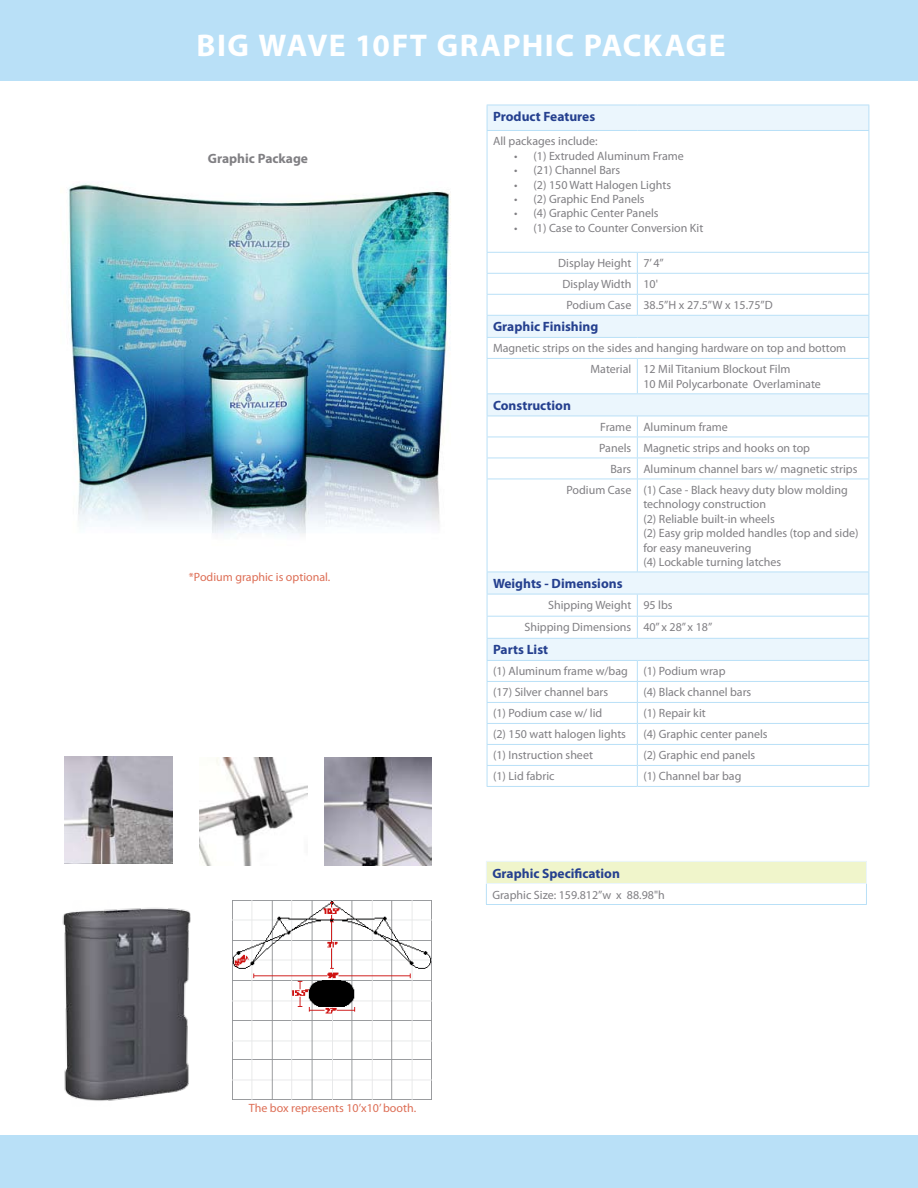
<style>
.page{position:relative;width:918px;height:1188px;background:#fff}
.page>*{position:absolute;margin:0;border:0;box-sizing:border-box;transform-origin:0 0}
.t1{font:700 31.5px "Myriad Pro";letter-spacing:.045em;color:#fff}
.t2{font:700 13.5px "Myriad Pro";color:#25408f}
.t3{font:700 13.5px "Myriad Pro";color:#807f83}
.t4{font:12px/14.4px "Myriad Pro";color:#807f83}
.t5{font:12px "Myriad Pro";color:#dd6e55}
</style>
<div class="page">
<div style="left:0;top:0;width:918px;height:81px;background:#b9e0f7"></div>
<div style="left:0;top:1135px;width:918px;height:53px;background:#b9e0f7"></div>
<img style="left:62px;top:908px;width:129px;height:193px">
<img style="left:65px;top:756px;width:108px;height:108px">
<img style="left:200px;top:757px;width:108px;height:108px">
<img style="left:324px;top:757px;width:108px;height:108px">
<img style="left:68px;top:183px;width:383px;height:352px">
<div style="left:488px;top:106px;width:381px;height:24px;background:#ebf6fd"></div>
<svg style="left:488px;top:131px;width:381px;height:655px"></svg>
<svg style="left:488px;top:438px;width:381px;height:243px"></svg>
<hr style="left:487px;top:105px;width:150px;height:1px;background:#b9e0f7">
<svg style="left:487px;top:105px;width:1px;height:25px"></svg>
<hr style="left:637px;top:105px;width:232px;height:1px;background:#b9e0f7">
<svg style="left:869px;top:105px;width:1px;height:25px"></svg>
<hr style="left:487px;top:130px;width:150px;height:1px;background:#b9e0f7">
<hr style="left:487px;top:131px;width:1px;height:121px;background:#b9e0f7">
<hr style="left:637px;top:130px;width:232px;height:1px;background:#b9e0f7">
<hr style="left:869px;top:131px;width:1px;height:121px;background:#b9e0f7">
<hr style="left:487px;top:252px;width:150px;height:1px;background:#b9e0f7">
<hr style="left:637px;top:252px;width:232px;height:1px;background:#b9e0f7">
<hr style="left:487px;top:273px;width:150px;height:1px;background:#b9e0f7">
<hr style="left:637px;top:273px;width:232px;height:1px;background:#b9e0f7">
<hr style="left:487px;top:294px;width:150px;height:1px;background:#b9e0f7">
<hr style="left:637px;top:294px;width:232px;height:1px;background:#b9e0f7">
<svg style="left:637px;top:253px;width:1px;height:62px"></svg>
<hr style="left:487px;top:315px;width:150px;height:1px;background:#b9e0f7">
<hr style="left:637px;top:315px;width:232px;height:1px;background:#b9e0f7">
<hr style="left:487px;top:337px;width:150px;height:1px;background:#b9e0f7">
<svg style="left:487px;top:253px;width:1px;height:105px"></svg>
<hr style="left:637px;top:337px;width:232px;height:1px;background:#b9e0f7">
<svg style="left:869px;top:253px;width:1px;height:105px"></svg>
<hr style="left:487px;top:358px;width:150px;height:1px;background:#b9e0f7">
<hr style="left:487px;top:359px;width:1px;height:34px;background:#b9e0f7">
<hr style="left:637px;top:358px;width:232px;height:1px;background:#b9e0f7">
<hr style="left:637px;top:359px;width:1px;height:34px;background:#b9e0f7">
<hr style="left:869px;top:359px;width:1px;height:34px;background:#b9e0f7">
<hr style="left:487px;top:393px;width:150px;height:1px;background:#b9e0f7">
<hr style="left:637px;top:393px;width:232px;height:1px;background:#b9e0f7">
<hr style="left:487px;top:416px;width:150px;height:1px;background:#b9e0f7">
<hr style="left:637px;top:416px;width:232px;height:1px;background:#b9e0f7">
<hr style="left:487px;top:437px;width:150px;height:1px;background:#b9e0f7">
<hr style="left:637px;top:437px;width:232px;height:1px;background:#b9e0f7">
<hr style="left:487px;top:458px;width:150px;height:1px;background:#b9e0f7">
<svg style="left:487px;top:394px;width:1px;height:85px"></svg>
<hr style="left:637px;top:458px;width:232px;height:1px;background:#b9e0f7">
<svg style="left:637px;top:416px;width:1px;height:63px"></svg>
<svg style="left:869px;top:394px;width:1px;height:85px"></svg>
<hr style="left:487px;top:479px;width:150px;height:1px;background:#b9e0f7">
<hr style="left:487px;top:479px;width:1px;height:93px;background:#b9e0f7">
<hr style="left:637px;top:479px;width:232px;height:1px;background:#b9e0f7">
<hr style="left:637px;top:479px;width:1px;height:93px;background:#b9e0f7">
<hr style="left:869px;top:479px;width:1px;height:93px;background:#b9e0f7">
<hr style="left:487px;top:572px;width:150px;height:1px;background:#b9e0f7">
<hr style="left:637px;top:572px;width:232px;height:1px;background:#b9e0f7">
<hr style="left:487px;top:594px;width:150px;height:1px;background:#b9e0f7">
<hr style="left:637px;top:594px;width:232px;height:1px;background:#b9e0f7">
<hr style="left:487px;top:616px;width:150px;height:1px;background:#b9e0f7">
<hr style="left:637px;top:616px;width:232px;height:1px;background:#b9e0f7">
<svg style="left:637px;top:594px;width:1px;height:44px"></svg>
<hr style="left:487px;top:638px;width:150px;height:1px;background:#b9e0f7">
<hr style="left:637px;top:638px;width:232px;height:1px;background:#b9e0f7">
<hr style="left:487px;top:660px;width:150px;height:1px;background:#b9e0f7">
<hr style="left:637px;top:660px;width:232px;height:1px;background:#b9e0f7">
<hr style="left:487px;top:681px;width:150px;height:1px;background:#b9e0f7">
<hr style="left:637px;top:681px;width:232px;height:1px;background:#b9e0f7">
<hr style="left:487px;top:702px;width:150px;height:1px;background:#b9e0f7">
<hr style="left:637px;top:702px;width:232px;height:1px;background:#b9e0f7">
<svg style="left:487px;top:572px;width:1px;height:214px"></svg>
<svg style="left:637px;top:661px;width:1px;height:125px"></svg>
<svg style="left:869px;top:572px;width:1px;height:214px"></svg>
<hr style="left:487px;top:723px;width:150px;height:1px;background:#b9e0f7">
<hr style="left:637px;top:723px;width:232px;height:1px;background:#b9e0f7">
<hr style="left:487px;top:744px;width:150px;height:1px;background:#b9e0f7">
<hr style="left:637px;top:744px;width:232px;height:1px;background:#b9e0f7">
<hr style="left:487px;top:765px;width:150px;height:1px;background:#b9e0f7">
<hr style="left:637px;top:765px;width:232px;height:1px;background:#b9e0f7">
<hr style="left:487px;top:786px;width:150px;height:1px;background:#b9e0f7">
<hr style="left:637px;top:786px;width:232px;height:1px;background:#b9e0f7">
<div style="left:486px;top:861px;width:380px;height:23px;background:#f0f5cb"></div>
<hr style="left:486px;top:861px;width:381px;height:1px;background:#ebf6fd">
<hr style="left:486px;top:883px;width:381px;height:1px;background:#ebf6fd">
<svg style="left:486px;top:862px;width:1px;height:42px"></svg>
<svg style="left:866px;top:862px;width:1px;height:42px"></svg>
<hr style="left:486px;top:904px;width:381px;height:1px;background:#b9e0f7">
<img style="left:233px;top:901px;width:199px;height:199px">
<h1 class="t1" style="left:197px;top:25px;width:407px">big wave 10ft graphic PAC</h1>
<h1 class="t1" style="left:643px;top:25px;width:43px">KAGE</h1>
<p class="t3" style="left:208px;top:149px;width:102px">Graphic Package</p>
<p class="t5" style="left:189px;top:569px;width:143px">*Podium graphic is optional.</p>
<p class="t2" style="left:493px;top:108px;width:104px">Product Features</p>
<p class="t4" style="left:493px;top:134px;width:106px">All packages include:</p>
<p class="t4" style="left:514px;top:148px;width:171px">• (1) Extruded Aluminum Frame</p>
<p class="t4" style="left:514px;top:163px;width:108px">• (21) Channel Bars</p>
<p class="t4" style="left:514px;top:177px;width:159px">• (2) 150 Watt Halogen Lights</p>
<p class="t4" style="left:514px;top:192px;width:132px">• (2) Graphic End Panels</p>
<p class="t4" style="left:514px;top:206px;width:146px">• (4) Graphic Center Panels</p>
<p class="t4" style="left:514px;top:220px;width:191px">• (1) Case to Counter Conversion Kit</p>
<p class="t4" style="left:558px;top:256px;width:107px">Display Height 7’ 4”</p>
<p class="t4" style="left:563px;top:277px;width:97px">Display Width 10'</p>
<p class="t4" style="left:567px;top:298px;width:208px">Podium Case 38.5”H x 27.5”W x 15.75”D</p>
<p class="t2" style="left:493px;top:318px;width:107px">Graphic Finishing</p>
<p class="t4" style="left:591px;top:338px;width:257px;line-height:21px;text-indent:-98px">Magnetic strips on the sides and hanging hardware on top and bottom<br>Material 12 Mil Titanium Blockout Film</p>
<p class="t4" style="left:643px;top:376px;width:179px">10 Mil Polycarbonate Overlaminate</p>
<p class="t2" style="left:493px;top:397px;width:79px">Construction</p>
<p class="t4" style="left:600px;top:420px;width:129px">Frame Aluminum frame</p>
<p class="t4" style="left:599px;top:441px;width:212px">Panels Magnetic strips and hooks on top</p>
<p class="t4" style="left:610px;top:462px;width:249px">Bars Aluminum channel bars w/ magnetic strips</p>
<p class="t4" style="left:567px;top:483px;width:283px">Podium Case (1) Case - Black heavy duty blow molding</p>
<p class="t4" style="left:643px;top:497px;width:217px">technology construction<br>(2) Reliable built-in wheels<br>(2) Easy grip molded handles (top and side) for easy maneuvering<br>(4) Lockable turning latches</p>
<p class="t2" style="left:493px;top:575px;width:131px">Weights - Dimensions</p>
<p class="t4" style="left:525px;top:594px;width:189px;line-height:22.2px;text-indent:24px">Shipping Weight 95 lbs<br>Shipping Dimensions 40” x 28” x 18”</p>
<p class="t2" style="left:493px;top:641px;width:57px">Parts List</p>
<p class="t4" style="left:493px;top:664px;width:136px">(1) Aluminum frame w/bag</p>
<p class="t4" style="left:643px;top:664px;width:84px">(1) Podium wrap</p>
<p class="t4" style="left:493px;top:685px;width:117px">(17) Silver channel bars</p>
<p class="t4" style="left:643px;top:685px;width:109px">(4) Black channel bars</p>
<p class="t4" style="left:493px;top:706px;width:111px">(1) Podium case w/ lid</p>
<p class="t4" style="left:643px;top:706px;width:64px">(1) Repair kit</p>
<p class="t4" style="left:493px;top:727px;width:135px">(2) 150 watt halogen lights</p>
<p class="t4" style="left:643px;top:727px;width:126px">(4) Graphic center panels</p>
<p class="t4" style="left:493px;top:748px;width:101px">(1) Instruction sheet</p>
<p class="t4" style="left:643px;top:748px;width:113px">(2) Graphic end panels</p>
<p class="t4" style="left:493px;top:769px;width:63px">(1) Lid fabric</p>
<p class="t4" style="left:643px;top:769px;width:100px">(1) Channel bar bag</p>
<p class="t2" style="left:492px;top:864px;width:129px">Graphic Specification</p>
<p class="t4" style="left:492px;top:887px;width:174px">Graphic Size: 159.812”w x 88.98"h</p>
<p class="t5" style="left:249px;top:1101px;width:169px">The box represents 10’x10’ booth.</p>
</div>
